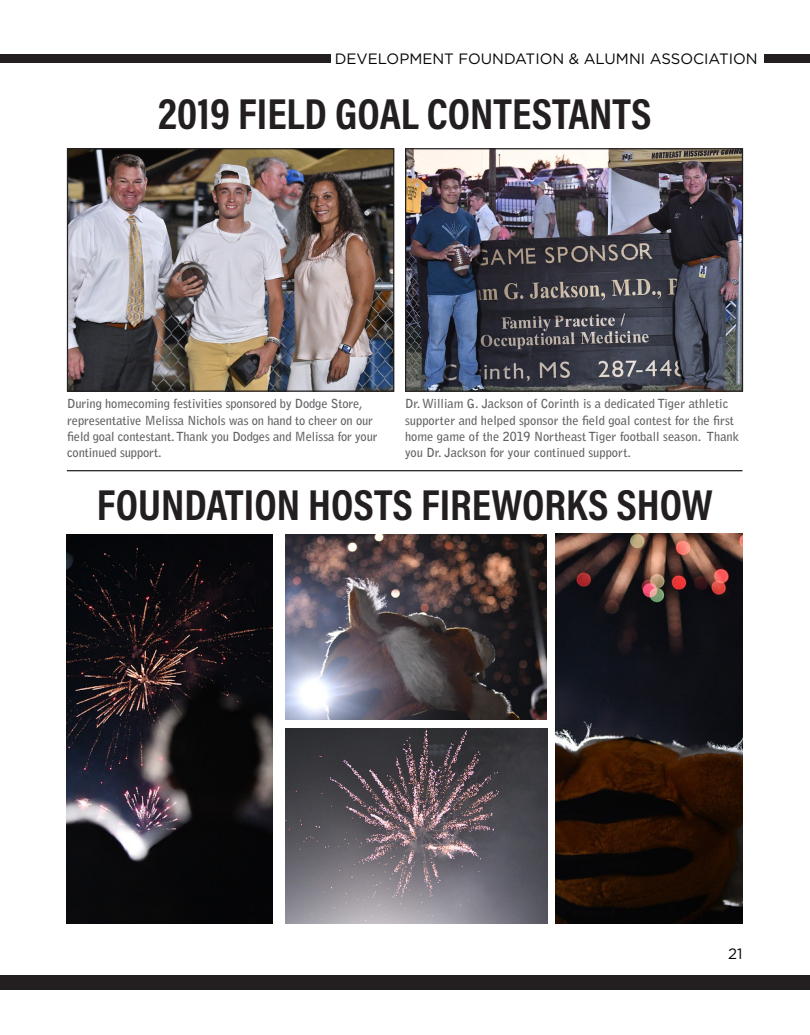
<style>
.page{position:relative;width:810px;height:1035px;background:#fff}
.page>*{position:absolute;margin:0;border:0;box-sizing:border-box;transform-origin:0 0}
.t1{font:700 43.75px "Acumin Pro Cond";color:#231f20}
.t2{font:15px "Gotham";color:#040503}
.t3{font:700 12.5px/16.2px "Bell Gothic Std";color:#636366}
</style>
<div class="page">
<div style="left:0;top:976px;width:810px;height:14px;background:#231f20"></div>
<div style="left:0;top:54px;width:810px;height:8px;background:#231f20"></div>
<div style="left:331px;top:45px;width:433px;height:27px;background:#fff"></div>
<img style="left:69px;top:150px;width:323px;height:240px">
<div style="left:67px;top:148px;width:327px;height:244px;border:1px solid #231f20"></div>
<img style="left:407px;top:150px;width:334px;height:240px">
<div style="left:405px;top:148px;width:338px;height:244px;border:1px solid #231f20"></div>
<img style="left:286px;top:729px;width:262px;height:195px">
<img style="left:286px;top:534px;width:260px;height:185px">
<img style="left:67px;top:534px;width:206px;height:390px">
<img style="left:555px;top:534px;width:187px;height:390px">
<hr style="left:67px;top:470px;width:675px;height:1px;background:#231f20">
<p class="t2" style="left:335px;top:49px;width:424px">DEVELOPMENT FOUNDATION &amp; ALUMNI ASSOCIATION</p>
<p class="t1" style="left:158px;top:85px;width:495px">2019 FIELD GOAL CONTESTANTS</p>
<p class="t3" style="left:67px;top:396px;width:312px">During homecoming festivities sponsored by Dodge Store, representative Melissa Nichols was on hand to cheer on our field goal contestant. Thank you Dodges and Melissa for your continued support.</p>
<p class="t3" style="left:405px;top:396px;width:336px">Dr. William G. Jackson of Corinth is a dedicated Tiger athletic supporter and helped sponsor the field goal contest for the first home game of the 2019 Northeast Tiger football season. Thank you Dr. Jackson for your continued support.</p>
<p class="t1" style="left:97px;top:476px;width:618px">FOUNDATION HOSTS FIREWORKS SHOW</p>
<p class="t2" style="left:728px;top:944px;width:16px">21</p>
</div>
